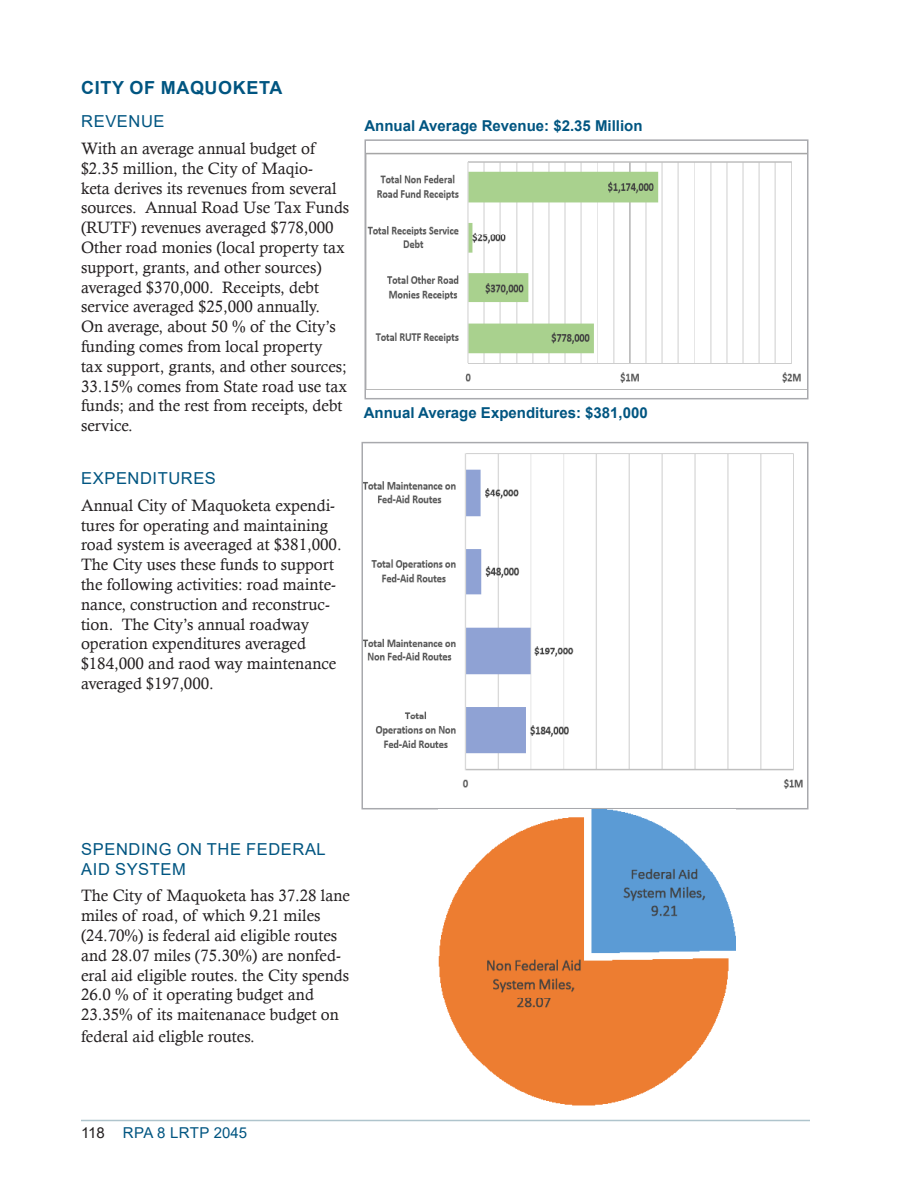
<style>
.page{position:relative;width:918px;height:1188px;background:#fff}
.page>*{position:absolute;margin:0;border:0;box-sizing:border-box;transform-origin:0 0}
.Heading_2{font:700 18px "Arial";letter-spacing:.035em;color:#005581}
.t1{font:16.5px/19.8px "Calisto";color:#231f20}
.Heading_3{font:16.5px/19.8px "Arial";letter-spacing:.035em;color:#005581}
.t2{font:700 15px "Arial";color:#005581}
.t3{font:15px "Arial";color:#005581}
.s1{color:#231f20}
</style>
<div class="page">
<hr style="left:81px;top:1120px;width:729px;height:1px;background:#afc4cc">
<img style="left:367px;top:152px;width:438px;height:238px">
<div style="left:364px;top:139px;width:444px;height:260px;border:2px solid #a8a9ad"></div>
<img style="left:365px;top:453px;width:438px;height:336px">
<div style="left:362px;top:442px;width:446px;height:367px;border:2px solid #a8a9ad"></div>
<img style="left:439px;top:809px;width:297px;height:297px">
<p class="Heading_2" style="left:81px;top:75px;width:203px">CITY OF MAQUOKETA</p>
<p class="Heading_3" style="left:81px;top:112px;width:85px">REVENU E</p>
<p class="t1" style="left:81px;top:138px;width:270px">With an average annual budget of $2.35 million, the City of Maqio-<br>keta derives its revenues from several sources. Annual Road Use Tax Funds (RUTF) revenues averaged $778,000<br>Other road monies (local property tax support, grants, and other sources) averaged $370,000. Receipts, debt service averaged $25,000 annually.<br>On average, about 50 % of the City’s funding comes from local property<br>tax support, grants, and other sources; 33.15% comes from State road use tax funds; and the rest from receipts, debt service.</p>
<p class="t2" style="left:364px;top:115px;width:280px">Annual Average Revenue: $2.35 Million</p>
<p class="t2" style="left:364px;top:403px;width:285px">Annual Average Expenditures: $381,000</p>
<p class="Heading_3" style="left:81px;top:468px;width:135px">EXPEND ITU RES</p>
<p class="t1" style="left:81px;top:495px;width:262px">Annual City of Maquoketa expendi&shy;tures for operating and maintaining road system is aveeraged at $381,000.<br>The City uses these funds to support the following activities: road mainte&shy;nance, construction and reconstruc&shy;tion. The City’s annual roadway operation expenditures averaged $184,000 and raod way maintenance averaged $197,000.</p>
<p class="Heading_3" style="left:81px;top:839px;width:246px">SPENDING ON THE FEDERAL<br>AID SYSTEM</p>
<p class="t1" style="left:81px;top:886px;width:271px">The City of Maquoketa has 37.28 lane miles of road, of which 9.21 miles (24.70%) is federal aid eligible routes and 28.07 miles (75.30%) are nonfed&shy;eral aid eligible routes. the City spends 26.0 % of it operating budget and 23.35% of its maitenanace budget on</p>
<p class="t1" style="left:81px;top:1026px;width:175px">federal aid eligble routes.</p>
<p class="t3" style="left:81px;top:1123px;width:168px"><span class="s1">118</span> RPA 8 LRTP 2045</p>
</div>
